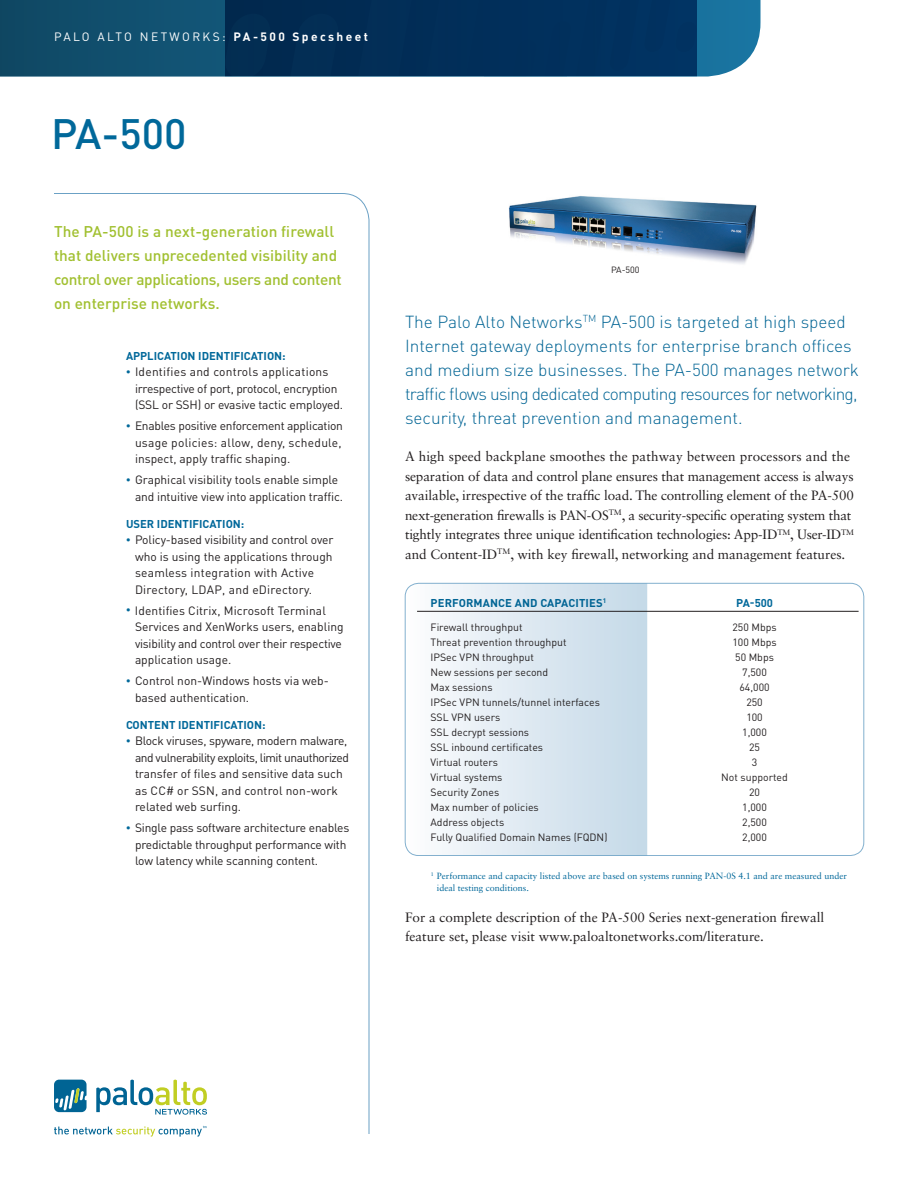
<style>
.page{position:relative;width:918px;height:1188px;background:#fff}
.page>*{position:absolute;margin:0;border:0;box-sizing:border-box;transform-origin:0 0}
.t1{font:500 42px "DINOT";color:#00689a}
.Text_Intro{font:300 17.25px/24px "DINOT";color:#006494}
.product_description{font:500 15.3px/24px "DINOT";color:#a1c030}
.text__no_indent{font:13.5px/19.5px "Sabon LT Std";letter-spacing:-.01em;color:#231f20}
.feature_bullets{font:12px/16.5px "DINOT";letter-spacing:-.01em;color:#231f20}
.t2{font:12px "DINOT";letter-spacing:.2em;color:#fff}
.Feature_Head{font:700 11.25px "DINOT";color:#00689a}
.specs_subhead{font:700 11.25px "DINOT";letter-spacing:.01em;color:#006494}
.specs_subhead-2{font:700 11.25px "DINOT";color:#00689a}
.specs_text{font:10.5px "DINOT";color:#231f20}
.specs_text-2{font:9px/12px "Sabon";color:#00689a}
.feature_bullets-2{font:9px "DINOT";color:#231f20}
.s1{font-weight:700}
.s2{font-family:"Sabon LT Std";font-size:9px;color:#00689a}
</style>
<div class="page">
<svg style="left:0;top:0;width:760px;height:76px;background:#093e65"></svg>
<svg style="left:55px;top:1134px;width:145px;height:3px"></svg>
<svg style="left:54px;top:193px;width:315px;height:941px"></svg>
<svg style="left:405px;top:583px;width:242px;height:273px"></svg>
<div style="left:405px;top:583px;width:459px;height:273px;border:1px solid #6ba1c5;border-radius:14px"></div>
<hr style="left:417px;top:611px;width:442px;height:1px;background:#231f20">
<img style="left:509px;top:196px;width:248px;height:68px">
<p class="t2" style="left:54px;top:28px;width:316px">PALO ALTO NETWORKS: <span class="s1">PA-500 Specsheet</span></p>
<p class="t1" style="left:51px;top:105px;width:137px">PA-500</p>
<p class="product_description" style="left:54px;top:219px;width:289px">The PA-500 is a next-generation firewall that delivers unprecedented visibility and control over applications, users and content on enterprise networks.</p>
<p class="Feature_Head" style="left:126px;top:348px;width:161px">APPLICATION IDENTIFICATION:</p>
<p class="feature_bullets" style="left:135px;top:363px;width:210px;text-indent:-9px"><span class="s2">•</span> Identifies and controls applications irrespective of port, protocol, encryption (SSL or SSH) or evasive tactic employed.</p>
<p class="feature_bullets" style="left:135px;top:417px;width:209px;text-align:justify;text-indent:-9px"><span class="s2">•</span> Enables positive enforcement application usage policies: allow, deny, schedule, inspect, apply traffic shaping.</p>
<p class="feature_bullets" style="left:135px;top:471px;width:210px;text-indent:-9px"><span class="s2">•</span> Graphical visibility tools enable simple and intuitive view into application traffic.</p>
<p class="Feature_Head" style="left:126px;top:516px;width:120px">USER IDENTIFICATION:</p>
<p class="feature_bullets" style="left:135px;top:531px;width:200px;text-indent:-9px"><span class="s2">•</span> Policy-based visibility and control over who is using the applications through seamless integration with Active Directory, LDAP, and eDirectory.</p>
<p class="feature_bullets" style="left:135px;top:602px;width:210px;text-indent:-9px"><span class="s2">•</span> Identifies Citrix, Microsoft Terminal Services and XenWorks users, enabling visibility and control over their respective application usage.</p>
<p class="feature_bullets" style="left:135px;top:672px;width:195px;text-indent:-9px"><span class="s2">•</span> Control non-Windows hosts via web&shy;based authentication.</p>
<p class="Feature_Head" style="left:126px;top:717px;width:141px">CONTENT IDENTIFICATION:</p>
<p class="feature_bullets" style="left:135px;top:732px;width:216px;text-indent:-9px"><span class="s2">•</span> Block viruses, spyware, modern malware, and vulnerability exploits, limit unauthorized transfer of files and sensitive data such as CC# or SSN, and control non-work related web surfing.</p>
<p class="feature_bullets" style="left:135px;top:819px;width:216px;text-indent:-9px"><span class="s2">•</span> Single pass software architecture enables predictable throughput performance with low latency while scanning content.</p>
<p class="feature_bullets-2" style="left:611px;top:264px;width:30px">PA-500</p>
<p class="Text_Intro" style="left:405px;top:309px;width:455px">The Palo Alto Networks<sup>TM</sup> PA-500 is targeted at high speed Internet gateway deployments for enterprise branch offices and medium size businesses. The PA-500 manages network traffic flows using dedicated computing resources for networking, security, threat prevention and management.</p>
<p class="text__no_indent" style="left:405px;top:447px;width:451px">A high speed backplane smoothes the pathway between processors and the separation of data and control plane ensures that management access is always available, irrespective of the traffic load. The controlling element of the PA-500 next-generation firewalls is PAN-OS<sup>TM</sup>, a security-specific operating system that tightly integrates three unique identification technologies: App-ID<sup>TM</sup>, User-ID<sup>TM </sup>and Content-ID<sup>TM</sup>, with key firewall, networking and management features.</p>
<p class="specs_subhead" style="left:431px;top:595px;width:177px">PERFORMANCE AND CAPACITIES<sup>1</sup></p>
<p class="specs_subhead-2" style="left:736px;top:595px;width:38px">PA-500</p>
<p class="specs_text" style="left:431px;top:620px;width:93px">Firewall throughput</p>
<p class="specs_text" style="left:732px;top:620px;width:46px">250 Mbps</p>
<p class="specs_text" style="left:431px;top:635px;width:138px">Threat prevention throughput</p>
<p class="specs_text" style="left:732px;top:635px;width:46px">100 Mbps</p>
<p class="specs_text" style="left:431px;top:650px;width:105px">IPSec VPN throughput</p>
<p class="specs_text" style="left:735px;top:650px;width:40px">50 Mbps</p>
<p class="specs_text" style="left:431px;top:665px;width:119px">New sessions per second</p>
<p class="specs_text" style="left:742px;top:665px;width:26px">7,500</p>
<p class="specs_text" style="left:431px;top:680px;width:64px">Max sessions</p>
<p class="specs_text" style="left:739px;top:680px;width:32px">64,000</p>
<p class="specs_text" style="left:431px;top:695px;width:171px">IPSec VPN tunnels/tunnel interfaces</p>
<p class="specs_text" style="left:746px;top:695px;width:18px">250</p>
<p class="specs_text" style="left:431px;top:710px;width:71px">SSL VPN users</p>
<p class="specs_text" style="left:746px;top:710px;width:18px">100</p>
<p class="specs_text" style="left:431px;top:725px;width:100px">SSL decrypt sessions</p>
<p class="specs_text" style="left:742px;top:725px;width:26px">1,000</p>
<p class="specs_text" style="left:431px;top:740px;width:114px">SSL inbound certificates</p>
<p class="specs_text" style="left:749px;top:740px;width:12px">25</p>
<p class="specs_text" style="left:431px;top:755px;width:69px">Virtual routers</p>
<p class="specs_text" style="left:752px;top:755px;width:7px">3</p>
<p class="specs_text" style="left:431px;top:770px;width:73px">Virtual systems</p>
<p class="specs_text" style="left:721px;top:770px;width:68px">Not supported</p>
<p class="specs_text" style="left:431px;top:785px;width:70px">Security Zones</p>
<p class="specs_text" style="left:749px;top:785px;width:12px">20</p>
<p class="specs_text" style="left:431px;top:800px;width:110px">Max number of policies</p>
<p class="specs_text" style="left:742px;top:800px;width:26px">1,000</p>
<p class="specs_text" style="left:431px;top:815px;width:75px">Address objects</p>
<p class="specs_text" style="left:742px;top:815px;width:26px">2,500</p>
<p class="specs_text" style="left:431px;top:830px;width:178px">Fully Qualified Domain Names (FQDN)</p>
<p class="specs_text" style="left:742px;top:830px;width:26px">2,000</p>
<p class="specs_text-2" style="left:437px;top:869px;width:412px;text-indent:-6px"><sup>1</sup> Performance and capacity listed above are based on systems running PAN-0S 4.1 and are measured under ideal testing conditions.</p>
<p class="text__no_indent" style="left:405px;top:907px;width:421px">For a complete description of the PA-500 Series next-generation firewall feature set, please visit www.paloaltonetworks.com/literature.</p>
</div>
